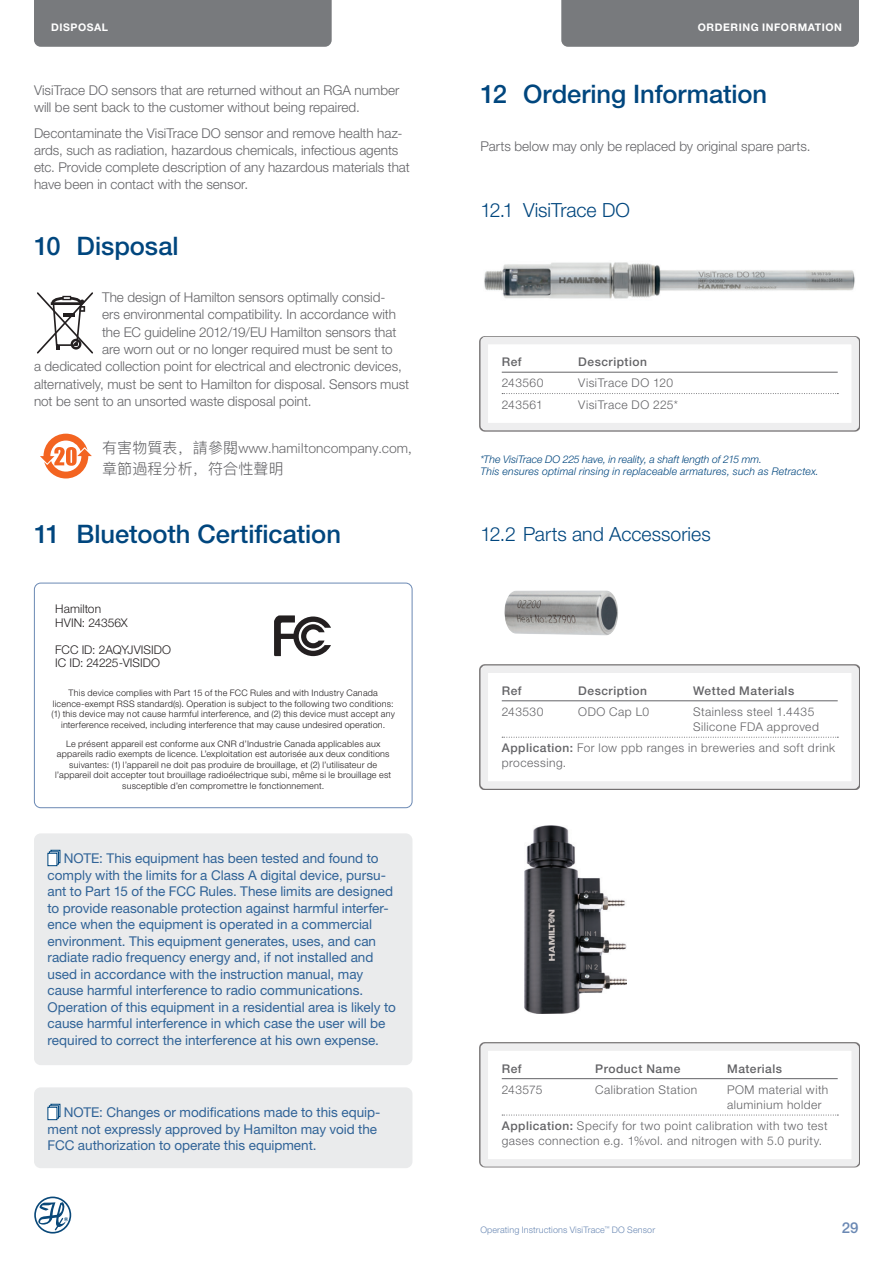
<style>
.page{position:relative;width:893px;height:1263px;background:#fff}
.page>*{position:absolute;margin:0;border:0;box-sizing:border-box;transform-origin:0 0}
.t1{font:500 25.5px "Helvetica Neue LT Pro";letter-spacing:-.005em;color:#00467e}
.t2{font:300 19.5px "Helvetica Neue LT Pro";color:#00467e}
.t3{font:300 15px "Ping Fang SC";letter-spacing:.01em;color:#636366}
.t4{font:500 15px "Helvetica Neue LT Pro";color:#6b89b4}
.t5{font:13.5px/16.5px "Helvetica Neue LT Pro";color:#306397}
.t6{font:300 13.5px/17.2px "Helvetica Neue LT Pro";color:#636366}
.t7{font:300 13.5px "Ping Fang SC";letter-spacing:-.005em;color:#636366}
.t8{font:300 12px/15px "Helvetica Neue LT Pro";letter-spacing:.04em;color:#636366}
.t9{font:500 12px "Helvetica Neue LT Pro";letter-spacing:.04em;color:#636366}
.t10{font:300 12px/13.5px "Helvetica Neue LT Pro";color:#231f20}
.t11{font:italic 300 10.5px/12px "Helvetica Neue LT Pro";letter-spacing:.015em;color:#00467e}
.t12{font:700 10.5px "Helvetica Neue LT Pro";letter-spacing:.055em;color:#fff}
.t13{font:300 9px/10.5px "Helvetica Neue LT Pro";letter-spacing:.025em;color:#231f20;text-align:center}
.t14{font:300 9px "Helvetica Neue LT Pro";letter-spacing:.01em;color:#6b89b4}
.s1{font-size:15px}
.s2{font-weight:500}
</style>
<div class="page">
<div style="left:34px;top:0;width:298px;height:47px;background:#787a7d"></div>
<div style="left:561px;top:0;width:298px;height:47px;background:#787a7d"></div>
<svg style="left:34px;top:1196px;width:37px;height:37px"></svg>
<svg style="left:274px;top:615px;width:57px;height:41px"></svg>
<div style="left:34px;top:583px;width:378px;height:225px;border:1px solid #6b89b4;border-radius:6px"></div>
<div style="left:34px;top:833px;width:378px;height:232px;background:#eaebec;border-radius:7px"></div>
<svg style="left:51px;top:850px;width:9px;height:13px"></svg>
<svg style="left:49px;top:851px;width:10px;height:13px"></svg>
<div style="left:48px;top:853px;width:9px;height:13px;background:#fff;border:1px solid #00467e"></div>
<div style="left:34px;top:1087px;width:378px;height:81px;background:#eaebec;border-radius:7px"></div>
<svg style="left:51px;top:1104px;width:9px;height:13px"></svg>
<svg style="left:49px;top:1105px;width:10px;height:13px"></svg>
<div style="left:48px;top:1107px;width:9px;height:13px;background:#fff;border:1px solid #00467e"></div>
<img style="left:484px;top:262px;width:371px;height:37px">
<div style="left:479px;top:336px;width:381px;height:95px;background:#231f20;opacity:.64"></div>
<div style="left:484px;top:341px;width:371px;height:86px;background:#fff"></div>
<div style="left:480px;top:337px;width:379px;height:93px;border:8px solid #eeeeef"></div>
<hr style="left:502px;top:372px;width:336px;height:1px;background:#636366">
<svg style="left:502px;top:393px;width:336px;height:1px"></svg>
<img style="left:504px;top:590px;width:114px;height:46px">
<div style="left:479px;top:664px;width:381px;height:126px;background:#231f20;opacity:.64"></div>
<div style="left:484px;top:669px;width:371px;height:116px;background:#fff"></div>
<div style="left:480px;top:665px;width:379px;height:124px;border:8px solid #eeeeef"></div>
<hr style="left:502px;top:700px;width:336px;height:1px;background:#636366">
<svg style="left:502px;top:737px;width:336px;height:1px"></svg>
<img style="left:524px;top:825px;width:102px;height:188px">
<div style="left:479px;top:1042px;width:381px;height:126px;background:#c2c1c2"></div>
<div style="left:484px;top:1047px;width:371px;height:116px;background:#fff"></div>
<div style="left:480px;top:1043px;width:379px;height:123px;border:8px solid #eeeeef"></div>
<hr style="left:502px;top:1078px;width:336px;height:1px;background:#636366">
<svg style="left:502px;top:1115px;width:336px;height:1px"></svg>
<svg style="left:37px;top:292px;width:56px;height:62px"></svg>
<svg style="left:40px;top:434px;width:52px;height:44px"></svg>
<p class="t12" style="left:51px;top:21px;width:9px">DISPOSAL</p>
<p class="t12" style="left:698px;top:21px;width:49px">ORDERING</p>
<p class="t12" style="left:762px;top:21px;width:13px">INFO</p>
<p class="t12" style="left:789px;top:21px;width:26px">RMATION</p>
<p class="t6" style="left:34px;top:81px;width:367px">VisiTrace DO sensors that are returned without an RGA number will be sent back to the customer without being repaired.</p>
<p class="t6" style="left:34px;top:124px;width:377px">Decontaminate the VisiTrace DO sensor and remove health haz&shy;ards, such as radiation, hazardous chemicals, infectious agents etc. Provide complete description of any hazardous materials that have been in contact with the sensor.</p>
<h1 class="t1" style="left:34px;top:231px;width:146px">10 Disposal</h1>
<p class="t6" style="left:102px;top:288px;width:285px">The design of Hamilton sensors optimally consid-</p>
<p class="t6" style="left:102px;top:306px;width:295px">ers environmental compatibility. In accordance with</p>
<p class="t6" style="left:102px;top:323px;width:296px">the EC guideline 2012/19/EU Hamilton sensors that</p>
<p class="t6" style="left:102px;top:340px;width:292px">are worn out or no longer required must be sent to</p>
<p class="t6" style="left:34px;top:358px;width:369px">a dedicated collection point for electrical and electronic devices,</p>
<p class="t6" style="left:34px;top:375px;width:377px">alternatively, must be sent to Hamilton for disposal. Sensors must</p>
<p class="t6" style="left:34px;top:392px;width:279px">not be sent to an unsorted waste disposal point.</p>
<p class="t7" style="left:102px;top:439px;width:311px"><span class="s1">有害物質表，請參閱</span>www.hamiltoncompany.com,</p>
<p class="t3" style="left:102px;top:459px;width:183px">章節過程分析，符合性聲明</p>
<h1 class="t1" style="left:34px;top:518px;width:308px">11 Bluetooth Certification</h1>
<p class="t10" style="left:55px;top:602px;width:74px">Hamilton<br>HVIN: 24356X</p>
<p class="t10" style="left:55px;top:643px;width:117px">FCC ID: 2AQYJVISIDO<br>IC ID: 24225-VISIDO</p>
<p class="t13" style="left:52px;top:688px;width:345px">This device complies with Part 15 of the FCC Rules and with Industry Canada licence-exempt RSS standard(s). Operation is subject to the following two conditions: (1) this device may not cause harmful interference, and (2) this device must accept any interference received, including interference that may cause undesired operation.</p>
<p class="t13" style="left:55px;top:738px;width:337px">Le présent appareil est conforme aux CNR d’Industrie Canada applicables aux appareils radio exempts de licence. L’exploitation est autorisée aux deux conditions suivantes: (1) l’appareil ne doit pas produire de brouillage, et (2) l’utilisateur de l’appareil doit accepter tout brouillage radioélectrique subi, même si le brouillage est susceptible d’en compromettre le fonctionnement.</p>
<p class="t5" style="left:48px;top:850px;width:350px;text-indent:16px">NOTE: This equipment has been tested and found to comply with the limits for a Class A digital device, pursu&shy;ant to Part 15 of the FCC Rules. These limits are designed to provide reasonable protection against harmful interfer&shy;ence when the equipment is operated in a commercial environment. This equipment generates, uses, and can radiate radio frequency energy and, if not installed and used in accordance with the instruction manual, may cause harmful interference to radio communications.<br>Operation of this equipment in a residential area is likely to cause harmful interference in which case the user will be required to correct the interference at his own expense.</p>
<p class="t5" style="left:48px;top:1104px;width:334px;text-indent:16px">NOTE: Changes or modifications made to this equip&shy;ment not expressly approved by Hamilton may void the<br>FCC authorization to operate this equipment.</p>
<h1 class="t1" style="left:480px;top:79px;width:288px">12 Ordering Information</h1>
<p class="t6" style="left:480px;top:137px;width:331px">Parts below may only be replaced by original spare parts.</p>
<h2 class="t2" style="left:480px;top:198px;width:151px">12.1 VisiTrace DO</h2>
<p class="t9" style="left:502px;top:355px;width:21px">Ref</p>
<p class="t9" style="left:578px;top:355px;width:70px">Description</p>
<p class="t8" style="left:502px;top:375px;width:43px">243560</p>
<p class="t8" style="left:578px;top:375px;width:96px">VisiTrace DO 120</p>
<p class="t8" style="left:502px;top:397px;width:43px">243561</p>
<p class="t8" style="left:578px;top:397px;width:101px">VisiTrace DO 225*</p>
<p class="t11" style="left:480px;top:453px;width:340px">*The VisiTrace DO 225 have, in reality, a shaft length of 215 mm.<br>This ensures optimal rinsing in replaceable armatures, such as Retractex.</p>
<h2 class="t2" style="left:480px;top:522px;width:232px">12.2 Parts and Accessories</h2>
<p class="t9" style="left:502px;top:683px;width:21px">Ref</p>
<p class="t9" style="left:578px;top:683px;width:70px">Description</p>
<p class="t9" style="left:693px;top:683px;width:103px">Wetted Materials</p>
<p class="t8" style="left:502px;top:704px;width:43px">243530</p>
<p class="t8" style="left:578px;top:704px;width:72px">ODO Cap L0</p>
<p class="t8" style="left:693px;top:704px;width:127px">Stainless steel 1.4435<br>Silicone FDA approved</p>
<p class="t8" style="left:502px;top:740px;width:335px"><span class="s2">Application:</span> For low ppb ranges in breweries and soft drink processing.</p>
<p class="t9" style="left:502px;top:1061px;width:21px">Ref</p>
<p class="t9" style="left:595px;top:1061px;width:87px">Product Name</p>
<p class="t9" style="left:727px;top:1061px;width:56px">Materials</p>
<p class="t8" style="left:502px;top:1082px;width:42px">243575</p>
<p class="t8" style="left:595px;top:1082px;width:104px">Calibration Station</p>
<p class="t8" style="left:727px;top:1082px;width:103px">POM material with aluminium holder</p>
<p class="t8" style="left:502px;top:1118px;width:327px"><span class="s2">Application:</span> Specify for two point calibration with two test gases connection e.g. 1%vol. and nitrogen with 5.0 purity.</p>
<p class="t14" style="left:480px;top:1224px;width:176px">Operating Instructions VisiTrace<sup>™</sup> DO Sensor</p>
<p class="t4" style="left:842px;top:1219px;width:18px">29</p>
</div>
